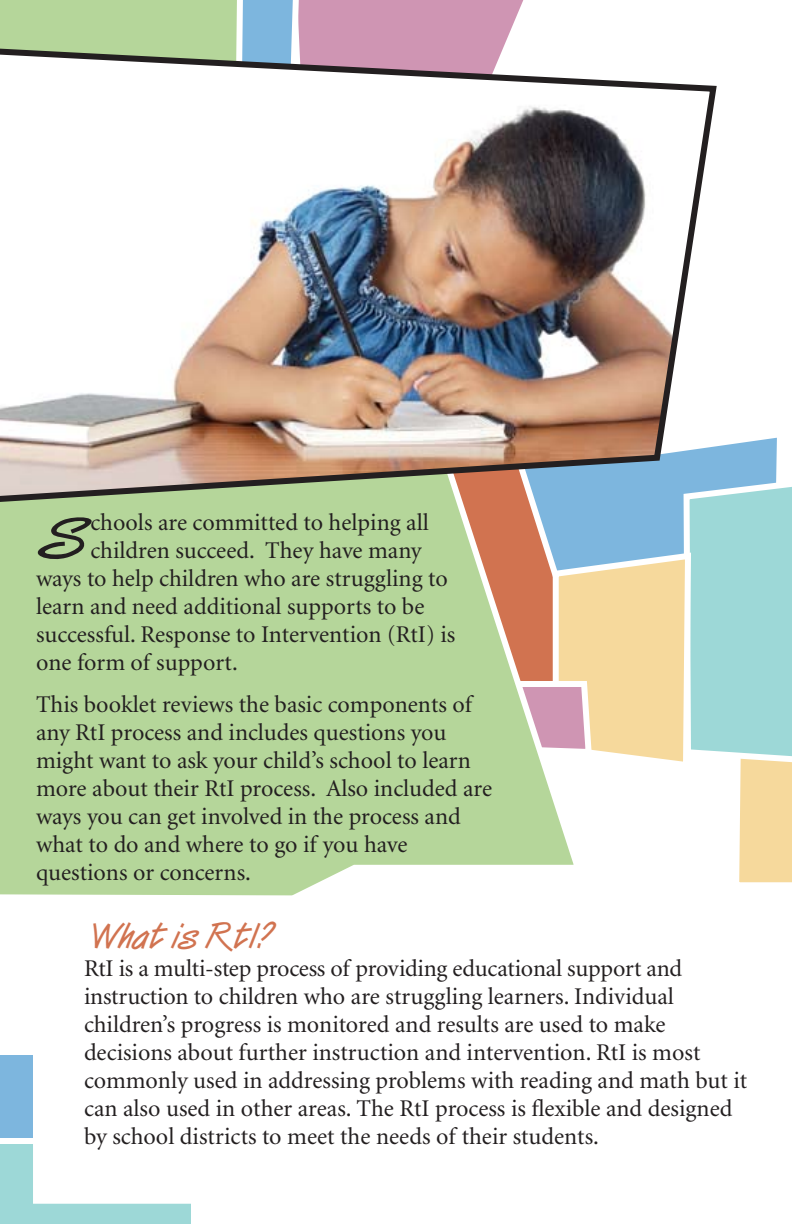
<style>
.page{position:relative;width:792px;height:1224px;background:#fff}
.page>*{position:absolute;margin:0;border:0;box-sizing:border-box;transform-origin:0 0}
.t1{font:700 58.6px "Surf Style";color:#231f20}
.t2{font:700 36px "Surf Style";color:#d17350}
.t3{font:24px/28px "Minion";color:#231f20}
</style>
<div class="page">
<svg style="left:586px;top:437px;width:206px;height:446px"></svg>
<svg style="left:0;top:507px;width:586px;height:389px;background:#bbd39e"></svg>
<svg style="left:0;top:0;width:524px;height:44px;background:#bdbaaf"></svg>
<img style="left:0;top:44px;width:720px;height:463px">
<svg style="left:0;top:1055px;width:191px;height:169px"></svg>
<p class="t3" style="left:90px;top:510px;width:340px">chools are committed to helping all</p>
<p class="t3" style="left:90px;top:538px;width:333px">children succeed. They have many</p>
<p class="t3" style="left:36px;top:566px;width:413px">ways to help children who are struggling to</p>
<p class="t3" style="left:36px;top:594px;width:390px">learn and need additional supports to be</p>
<p class="t3" style="left:36px;top:622px;width:421px">successful. Response to Intervention (RtI) is</p>
<p class="t3" style="left:36px;top:650px;width:203px">one form of support.</p>
<p class="t3" style="left:36px;top:692px;width:458px">This booklet reviews the basic components of any RtI process and includes questions you might want to ask your child’s school to learn more about their RtI process. Also included are ways you can get involved in the process and what to do and where to go if you have questions or concerns.</p>
<h2 class="t2" style="left:84px;top:913px;width:186px">What is RtI?</h2>
<p class="t3" style="left:84px;top:956px;width:665px">RtI is a multi-step process of providing educational support and instruction to children who are struggling learners. Individual children’s progress is monitored and results are used to make decisions about further instruction and intervention. RtI is most commonly used in addressing problems with reading and math but it can also used in other areas. The RtI process is flexible and designed by school districts to meet the needs of their students.</p>
<h1 class="t1" style="left:36px;top:500px;width:87px">S</h1>
</div>
